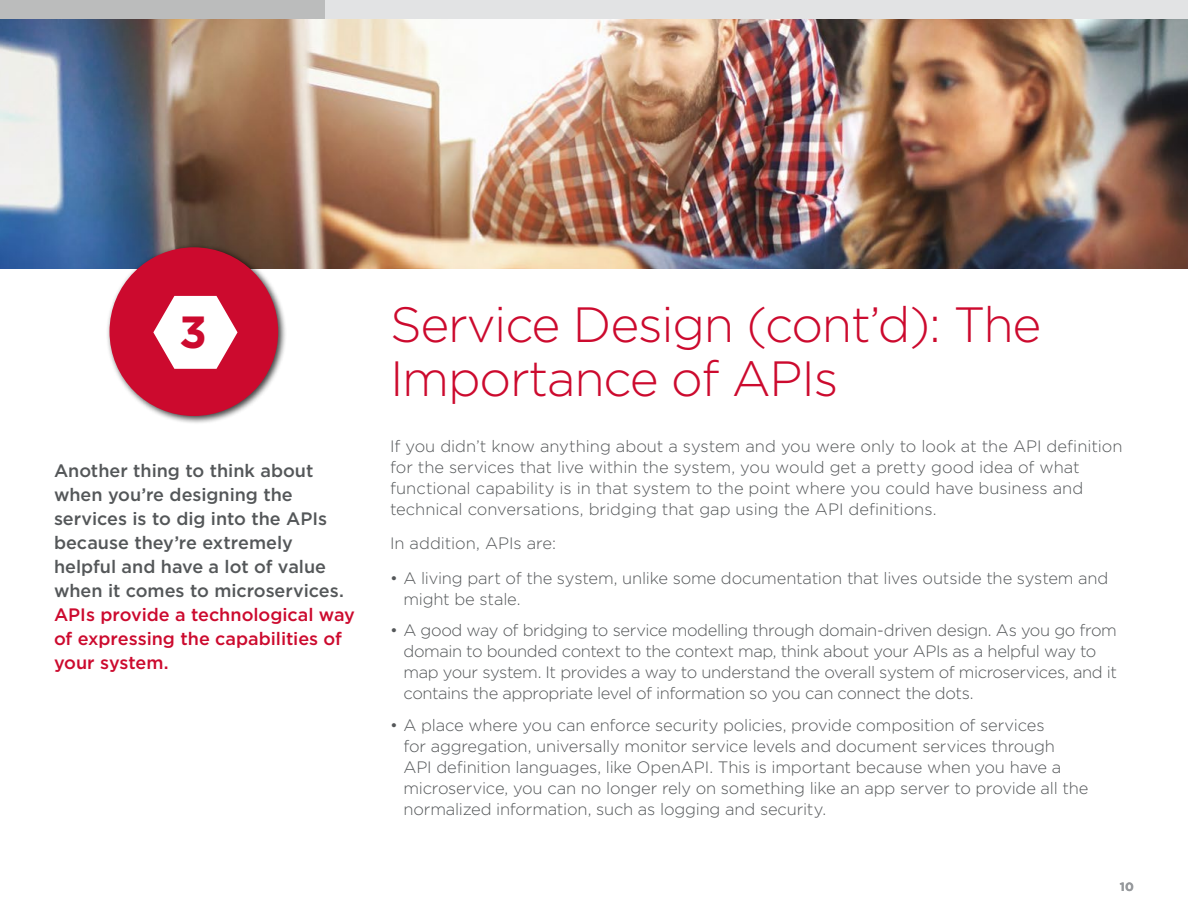
<style>
.page{position:relative;width:1188px;height:918px;background:#fff}
.page>*{position:absolute;margin:0;border:0;box-sizing:border-box;transform-origin:0 0}
.t1{font:300 49.5px/54px "Gotham";letter-spacing:-.025em;color:#cc0a2e}
.t2{font:700 45px "Gotham";color:#cc0a2e}
.t3{font:500 18px/24px "Gotham";color:#545759}
.t4{font:500 18px/24px "Gotham";letter-spacing:-.005em;color:#cc0a2e}
.t5{font:300 16.5px/21px "Gotham";letter-spacing:-.01em;color:#545759}
.t6{font:700 12px "Gotham";color:#96999c}
</style>
<div class="page">
<div style="left:0;top:0;width:325px;height:20px;background:#bbbcbc"></div>
<div style="left:325px;top:0;width:863px;height:20px;background:#e2e3e4"></div>
<img style="left:0;top:20px;width:1188px;height:249px">
<div style="left:105px;top:243px;width:182px;height:182px;background:#000;opacity:.75"></div>
<div style="left:110px;top:247px;width:168px;height:169px;background:#cc0a2e;border-radius:50%"></div>
<svg style="left:153px;top:296px;width:85px;height:73px"></svg>
<h2 class="t2" style="left:179px;top:302px;width:29px">3</h2>
<p class="t3" style="left:54px;top:458px;width:291px">Another thing to think about when you’re designing the services is to dig into the APIs because they’re extremely helpful and have a lot of value when it comes to microservices.</p>
<p class="t4" style="left:54px;top:602px;width:303px">APIs provide a technological way of expressing the capabilities of your system.</p>
<h1 class="t1" style="left:390px;top:296px;width:653px">Service Design (cont’d): The<br>Importance of APIs</h1>
<p class="t5" style="left:390px;top:435px;width:734px">If you didn’t know anything about a system and you were only to look at the API definition for the services that live within the system, you would get a pretty good idea of what functional capability is in that system to the point where you could have business and technical conversations, bridging that gap using the API definitions.</p>
<p class="t5" style="left:390px;top:532px;width:168px">In addition, APIs are:</p>
<p class="t5" style="left:403px;top:567px;width:707px;text-indent:-13px">• A living part of the system, unlike some documentation that lives outside the system and might be stale.</p>
<p class="t5" style="left:403px;top:619px;width:715px;text-indent:-13px">• A good way of bridging to service modelling through domain-driven design. As you go from domain to bounded context to the context map, think about your APIs as a helpful way to map your system. It provides a way to understand the overall system of microservices, and it contains the appropriate level of information so you can connect the dots.</p>
<p class="t5" style="left:403px;top:714px;width:686px;text-indent:-13px">• A place where you can enforce security policies, provide composition of services<br>for aggregation, universally monitor service levels and document services through<br>API definition languages, like OpenAPI. This is important because when you have a microservice, you can no longer rely on something like an app server to provide all the normalized information, such as logging and security.</p>
<p class="t6" style="left:1120px;top:879px;width:16px">10</p>
</div>
